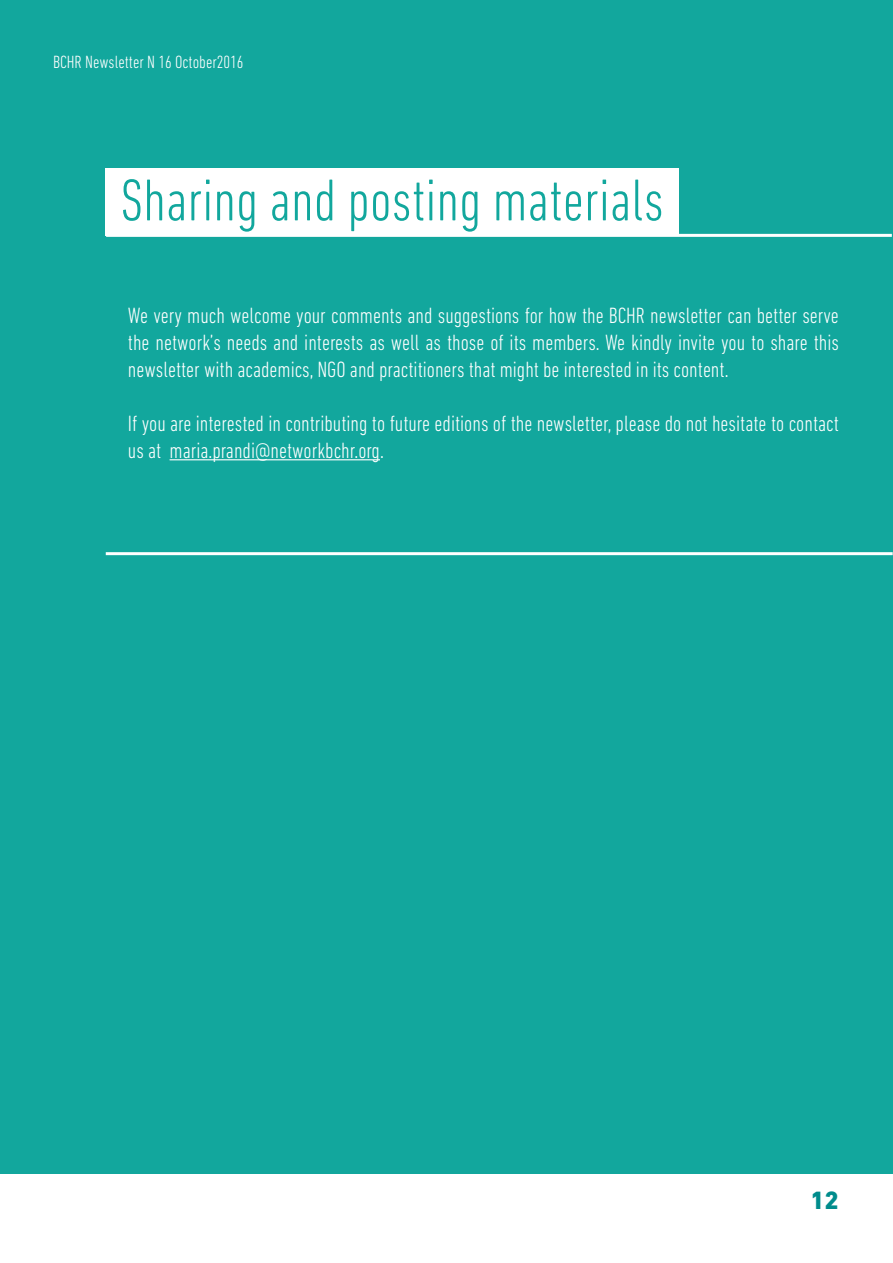
<style>
.page{position:relative;width:893px;height:1263px;background:#fff}
.page>*{position:absolute;margin:0;border:0;box-sizing:border-box;transform-origin:0 0}
.t1{font:300 condensed 60px "DIN Next LT Pro";color:#12a79d}
.t2{font:800 25.5px "DIN Next LT Pro";color:#008c8c}
.t3{font:300 condensed 22.5px/27px "DIN Next LT Pro";color:#fff;text-align:justify}
.t4{font:300 condensed 18px "DIN Next LT Pro";color:#fff}
</style>
<div class="page">
<div style="left:0;top:0;width:893px;height:1173px;background:#12a79d"></div>
<div style="left:106px;top:168px;width:573px;height:67px;background:#fff"></div>
<hr style="left:170px;top:459px;width:210px;height:1px;background:#fff">
<hr style="left:106px;top:234px;width:786px;height:3px;background:#fff">
<hr style="left:106px;top:552px;width:787px;height:3px;background:#fff">
<p class="t4" style="left:53px;top:51px;width:192px">BCHR Newsletter N 16 October2016</p>
<p class="t1" style="left:120px;top:166px;width:545px">Sharing and posting materials</p>
<p class="t3" style="left:128px;top:301px;width:713px">We very much welcome your comments and suggestions for how the BCHR newsletter can better serve the network’s needs and interests as well as those of its members. We kindly invite you to share this newsletter with academics, NGO and practitioners that might be interested in its content.</p>
<p class="t3" style="left:128px;top:409px;width:712px">If you are interested in contributing to future editions of the newsletter, please do not hesitate to contact us at maria.prandi@networkbchr.org.</p>
<p class="t2" style="left:810px;top:1185px;width:30px">12</p>
</div>
